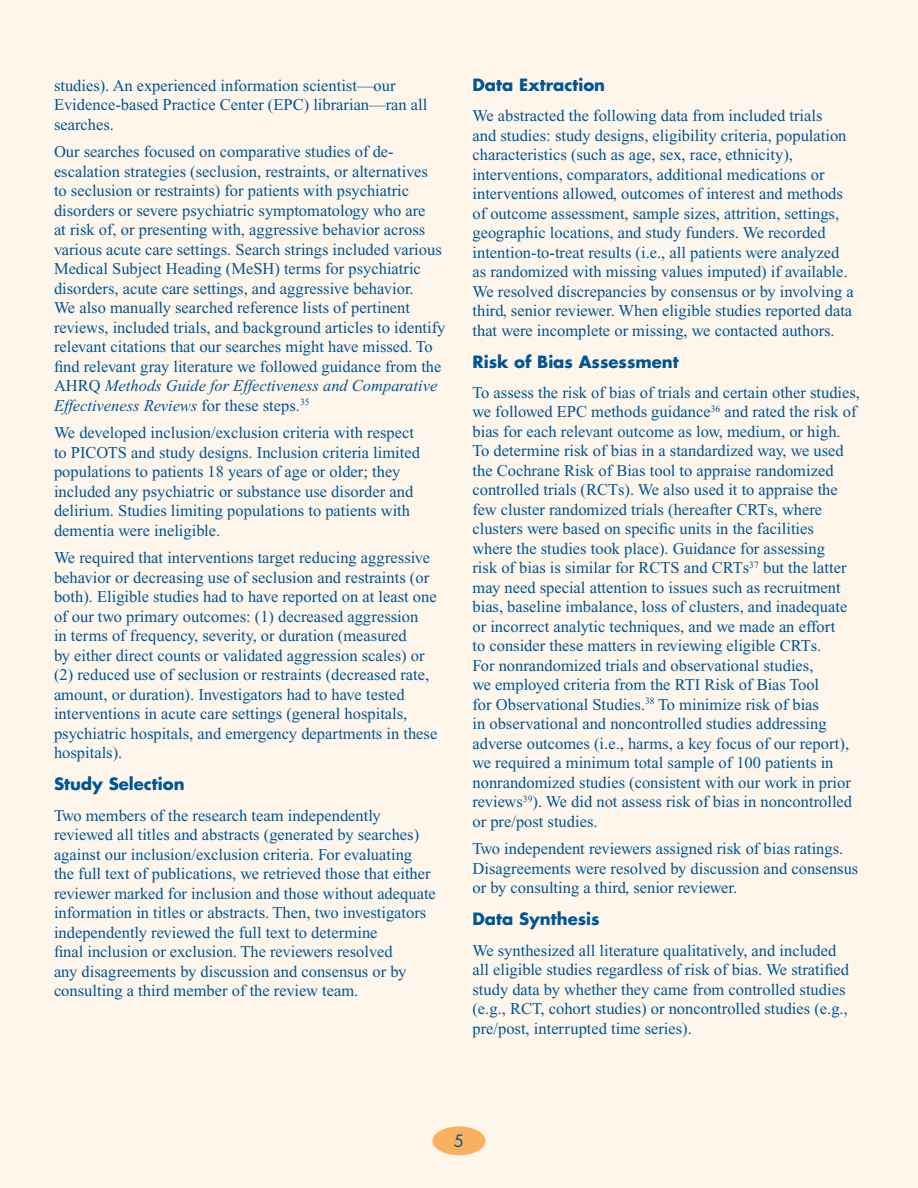
<style>
.page{position:relative;width:918px;height:1188px;background:#fef6eb}
.page>*{position:absolute;margin:0;border:0;box-sizing:border-box;transform-origin:0 0}
.Text{font:16.5px/19.5px "Times New Roman";color:#005595}
.Head_Level_2{font:700 16.5px "Futura";color:#005595}
.t1{font:16.5px "Futura";color:#005595}
.s1{font-style:italic}
</style>
<div class="page">
<div style="left:432px;top:1126px;width:54px;height:29px;background:#fab061;border-radius:50%"></div>
<p class="Text" style="left:54px;top:75px;width:375px">studies). An experienced information scientist—our<br>Evidence-based Practice Center (EPC) librarian—ran all searches.</p>
<p class="Text" style="left:54px;top:142px;width:393px">Our searches focused on comparative studies of de&shy;escalation strategies (seclusion, restraints, or alternatives<br>to seclusion or restraints) for patients with psychiatric disorders or severe psychiatric symptomatology who are<br>at risk of, or presenting with, aggressive behavior across various acute care settings. Search strings included various Medical Subject Heading (MeSH) terms for psychiatric disorders, acute care settings, and aggressive behavior.<br>We also manually searched reference lists of pertinent reviews, included trials, and background articles to identify relevant citations that our searches might have missed. To find relevant gray literature we followed guidance from the AHRQ <span class="s1">Methods Guide for Effectiveness and Comparative Effectiveness Reviews</span> for these steps.<sup>35</sup></p>
<p class="Text" style="left:54px;top:423px;width:368px">We developed inclusion/exclusion criteria with respect to PICOTS and study designs. Inclusion criteria limited populations to patients 18 years of age or older; they included any psychiatric or substance use disorder and delirium. Studies limiting populations to patients with dementia were ineligible.</p>
<p class="Text" style="left:54px;top:548px;width:385px">We required that interventions target reducing aggressive behavior or decreasing use of seclusion and restraints (or both). Eligible studies had to have reported on at least one of our two primary outcomes: (1) decreased aggression<br>in terms of frequency, severity, or duration (measured<br>by either direct counts or validated aggression scales) or (2) reduced use of seclusion or restraints (decreased rate, amount, or duration). Investigators had to have tested interventions in acute care settings (general hospitals, psychiatric hospitals, and emergency departments in these hospitals).</p>
<p class="Head_Level_2" style="left:54px;top:773px;width:132px">Study Selection</p>
<p class="Text" style="left:54px;top:805px;width:383px">Two members of the research team independently reviewed all titles and abstracts (generated by searches) against our inclusion/exclusion criteria. For evaluating the full text of publications, we retrieved those that either reviewer marked for inclusion and those without adequate information in titles or abstracts. Then, two investigators independently reviewed the full text to determine<br>final inclusion or exclusion. The reviewers resolved<br>any disagreements by discussion and consensus or by consulting a third member of the review team.</p>
<p class="Head_Level_2" style="left:472px;top:74px;width:134px">Data Extraction</p>
<p class="Text" style="left:472px;top:106px;width:383px">We abstracted the following data from included trials<br>and studies: study designs, eligibility criteria, population characteristics (such as age, sex, race, ethnicity), interventions, comparators, additional medications or interventions allowed, outcomes of interest and methods of outcome assessment, sample sizes, attrition, settings, geographic locations, and study funders. We recorded intention-to-treat results (i.e., all patients were analyzed as randomized with missing values imputed) if available.<br>We resolved discrepancies by consensus or by involving a third, senior reviewer. When eligible studies reported data that were incomplete or missing, we contacted authors.</p>
<p class="Head_Level_2" style="left:472px;top:350px;width:208px">Risk of Bias Assessment</p>
<p class="Text" style="left:472px;top:383px;width:389px">To assess the risk of bias of trials and certain other studies, we followed EPC methods guidance<sup>36</sup> and rated the risk of bias for each relevant outcome as low, medium, or high.<br>To determine risk of bias in a standardized way, we used the Cochrane Risk of Bias tool to appraise randomized controlled trials (RCTs). We also used it to appraise the few cluster randomized trials (hereafter CRTs, where clusters were based on specific units in the facilities<br>where the studies took place). Guidance for assessing<br>risk of bias is similar for RCTS and CRTs<sup>37</sup> but the latter may need special attention to issues such as recruitment bias, baseline imbalance, loss of clusters, and inadequate or incorrect analytic techniques, and we made an effort<br>to consider these matters in reviewing eligible CRTs.<br>For nonrandomized trials and observational studies,<br>we employed criteria from the RTI Risk of Bias Tool<br>for Observational Studies.<sup>38</sup> To minimize risk of bias<br>in observational and noncontrolled studies addressing adverse outcomes (i.e., harms, a key focus of our report), we required a minimum total sample of 100 patients in nonrandomized studies (consistent with our work in prior reviews<sup>39</sup>). We did not assess risk of bias in noncontrolled or pre/post studies.</p>
<p class="Text" style="left:472px;top:839px;width:387px">Two independent reviewers assigned risk of bias ratings.<br>Disagreements were resolved by discussion and consensus or by consulting a third, senior reviewer.</p>
<p class="Head_Level_2" style="left:472px;top:908px;width:129px">Data Synthesis</p>
<p class="Text" style="left:472px;top:940px;width:378px">We synthesized all literature qualitatively, and included all eligible studies regardless of risk of bias. We stratified study data by whether they came from controlled studies (e.g., RCT, cohort studies) or noncontrolled studies (e.g., pre/post, interrupted time series).</p>
<p class="t1" style="left:454px;top:1130px;width:12px">5</p>
</div>
